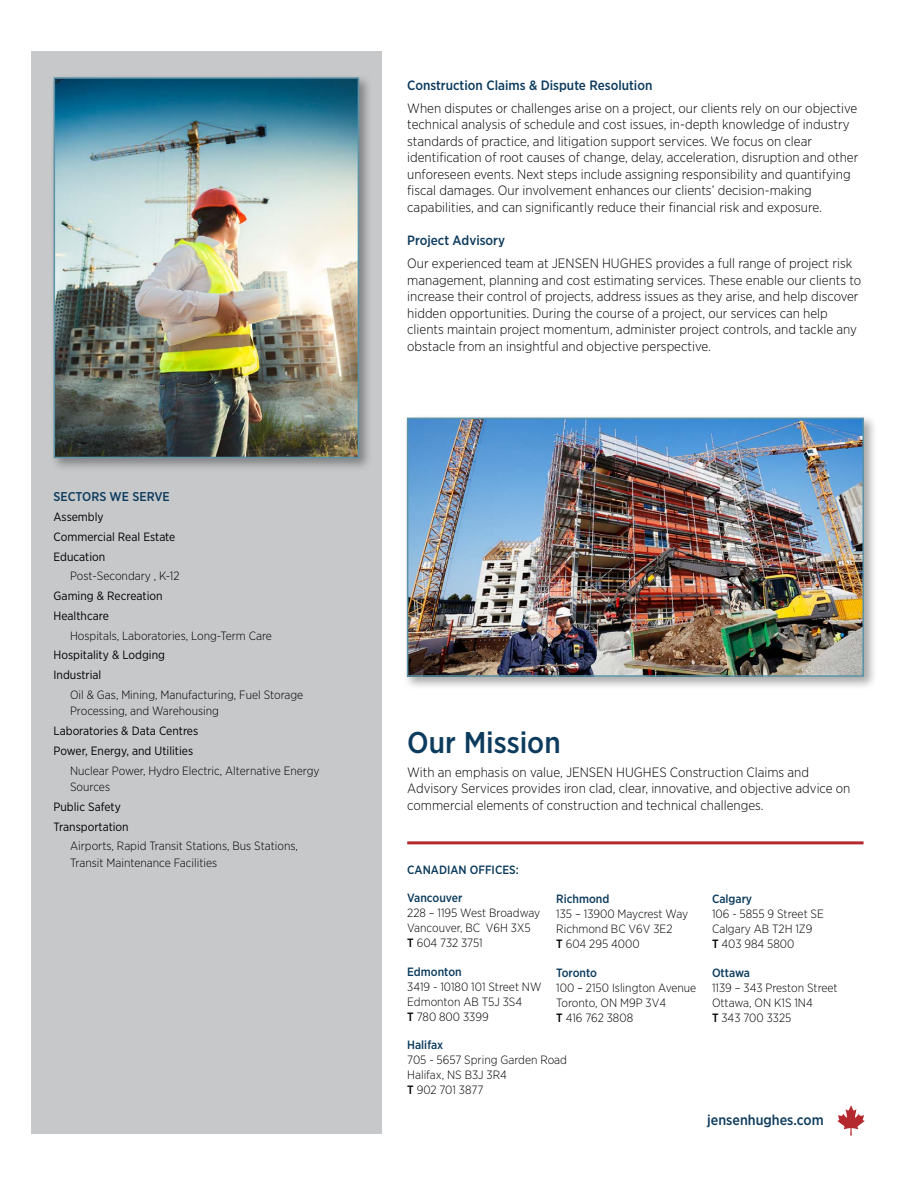
<style>
.page{position:relative;width:918px;height:1188px;background:#fff}
.page>*{position:absolute;margin:0;border:0;box-sizing:border-box;transform-origin:0 0}
.t1{font:500 30px "Gotham Narrow";color:#0c3b5d}
.t2{font:500 14.4px "Gotham Narrow";color:#0c3b5d}
.t3{font:300 13.5px/16.5px "Gotham Narrow";color:#000}
.t4{font:500 13.5px "Gotham Narrow";color:#0c3b5d}
.t5{font:500 12.75px "Gotham Narrow";color:#0c3b5d}
.t6{font:300 12px/15px "Gotham Narrow";color:#000}
.t7{font:12px/19.8px "Gotham Narrow";color:#000}
.t8{font:500 12px "Gotham Narrow";color:#0c3b5d}
.s1{font-weight:500}
</style>
<div class="page">
<div style="left:31px;top:52px;width:351px;height:1082px;background:#c7c8ca"></div>
<svg style="left:837px;top:1105px;width:28px;height:31px"></svg>
<div style="left:407px;top:841px;width:457px;height:3px;background:#b4292d;border:2px solid #b4292d"></div>
<div style="left:50px;top:74px;width:322px;height:398px;background:#000;opacity:.35"></div>
<img style="left:57px;top:80px;width:299px;height:375px">
<div style="left:54px;top:77px;width:305px;height:381px;border:2px solid #5b92a6"></div>
<div style="left:403px;top:414px;width:474px;height:276px;background:#000;opacity:.35"></div>
<img style="left:410px;top:421px;width:451px;height:253px">
<div style="left:407px;top:418px;width:457px;height:259px;border:2px solid #5b92a6"></div>
<p class="t5" style="left:54px;top:489px;width:118px">SECTORS WE SERVE</p>
<p class="t7" style="left:54px;top:507px;width:123px">Assembly<br>Commercial Real Estate<br>Education</p>
<p class="t6" style="left:70px;top:568px;width:111px">Post-Secondary , K-12</p>
<p class="t7" style="left:54px;top:586px;width:111px">Gaming &amp; Recreation<br>Healthcare</p>
<p class="t6" style="left:70px;top:628px;width:203px">Hospitals, Laboratories, Long-Term Care</p>
<p class="t7" style="left:54px;top:645px;width:113px">Hospitality &amp; Lodging<br>Industrial</p>
<p class="t6" style="left:70px;top:686px;width:235px;line-height:16.5px">Oil &amp; Gas, Mining, Manufacturing, Fuel Storage<br>Processing, and Warehousing</p>
<p class="t7" style="left:54px;top:721px;width:146px">Laboratories &amp; Data Centres<br>Power, Energy, and Utilities</p>
<p class="t6" style="left:70px;top:762px;width:251px;line-height:16.5px">Nuclear Power, Hydro Electric, Alternative Energy<br>Sources</p>
<p class="t7" style="left:54px;top:796px;width:77px">Public Safety<br>Transportation</p>
<p class="t6" style="left:70px;top:838px;width:229px;line-height:16.5px">Airports, Rapid Transit Stations, Bus Stations,<br>Transit Maintenance Facilities</p>
<p class="t4" style="left:407px;top:76px;width:247px">Construction Claims &amp; Dispute Resolution</p>
<p class="t3" style="left:407px;top:100px;width:453px">When disputes or challenges arise on a project, our clients rely on our objective technical analysis of schedule and cost issues, in-depth knowledge of industry standards of practice, and litigation support services. We focus on clear identification of root causes of change, delay, acceleration, disruption and other unforeseen events. Next steps include assigning responsibility and quantifying fiscal damages. Our involvement enhances our clients’ decision-making capabilities, and can significantly reduce their financial risk and exposure.</p>
<p class="t4" style="left:407px;top:231px;width:99px">Project Advisory</p>
<p class="t3" style="left:407px;top:255px;width:456px">Our experienced team at JENSEN HUGHES provides a full range of project risk management, planning and cost estimating services. These enable our clients to increase their control of projects, address issues as they arise, and help discover hidden opportunities. During the course of a project, our services can help clients maintain project momentum, administer project controls, and tackle any obstacle from an insightful and objective perspective.</p>
<h1 class="t1" style="left:407px;top:724px;width:155px">Our Mission</h1>
<p class="t3" style="left:407px;top:763px;width:445px">With an emphasis on value, JENSEN HUGHES Construction Claims and<br>Advisory Services provides iron clad, clear, innovative, and objective advice on commercial elements of construction and technical challenges.</p>
<p class="t8" style="left:407px;top:862px;width:113px">CANADIAN OFFICES:</p>
<p class="t8" style="left:407px;top:891px;width:57px">Vancouver</p>
<p class="t6" style="left:407px;top:905px;width:135px">228 – 1195 West Broadway<br>Vancouver, BC V6H 3X5<br><span class="s1">T</span> 604 732 3751</p>
<p class="t8" style="left:407px;top:964px;width:56px">Edmonton</p>
<p class="t6" style="left:407px;top:979px;width:136px">3419 - 10180 101 Street NW<br>Edmonton AB T5J 3S4<br><span class="s1">T</span> 780 800 3399</p>
<p class="t8" style="left:407px;top:1038px;width:38px">Halifax</p>
<p class="t6" style="left:407px;top:1052px;width:161px">705 - 5657 Spring Garden Road<br>Halifax, NS B3J 3R4<br><span class="s1">T</span> 902 701 3877</p>
<p class="t8" style="left:556px;top:891px;width:55px">Richmond</p>
<p class="t6" style="left:556px;top:906px;width:133px">135 – 13900 Maycrest Way<br>Richmond BC V6V 3E2<br><span class="s1">T</span> 604 295 4000</p>
<p class="t8" style="left:556px;top:965px;width:42px">Toronto</p>
<p class="t6" style="left:556px;top:980px;width:142px">100 – 2150 Islington Avenue<br>Toronto, ON M9P 3V4<br><span class="s1">T</span> 416 762 3808</p>
<p class="t8" style="left:712px;top:891px;width:42px">Calgary</p>
<p class="t6" style="left:712px;top:906px;width:113px">106 - 5855 9 Street SE<br>Calgary AB T2H 1Z9<br><span class="s1">T</span> 403 984 5800</p>
<p class="t8" style="left:712px;top:965px;width:40px">Ottawa</p>
<p class="t6" style="left:712px;top:980px;width:127px">1139 – 343 Preston Street<br>Ottawa, ON K1S 1N4<br><span class="s1">T</span> 343 700 3325</p>
<p class="t2" style="left:707px;top:1110px;width:118px">jensenhughes.com</p>
</div>
